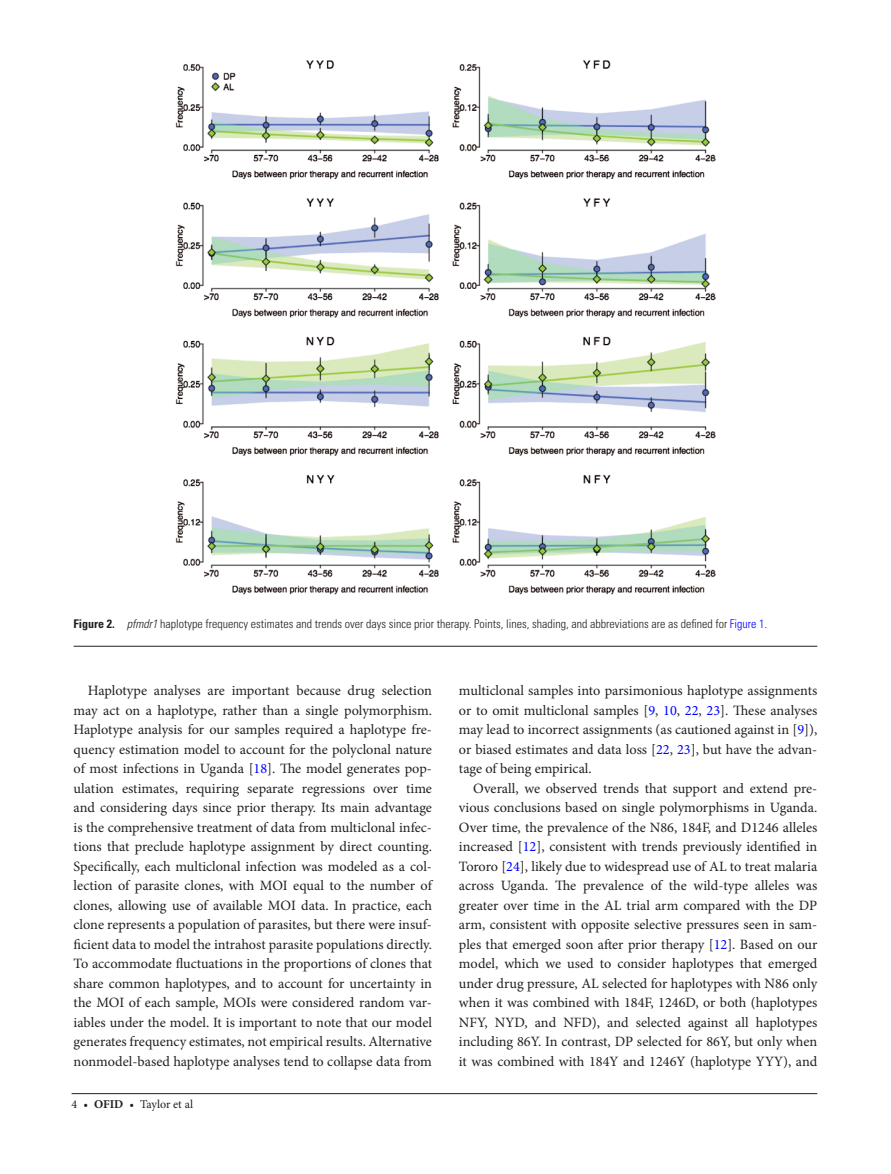
<style>
.page{position:relative;width:891px;height:1174px;background:#fff}
.page>*{position:absolute;margin:0;border:0;box-sizing:border-box;transform-origin:0 0}
.t1{font:14.25px/19.5px "Minion Pro";color:#231f20;text-align:justify}
.t2{font:300 condensed 12px "Univers LT Std";color:#231f20}
.t3{font:12px "Minion Pro";color:#231f20}
.s1{font-weight:700}
.s2{font-style:italic}
.s3{color:#00f}
</style>
<div class="page">
<hr style="left:72px;top:1093px;width:745px;height:1px;background:#231f20">
<hr style="left:74px;top:646px;width:743px;height:1px;background:#231f20">
<img style="left:176px;top:60px;width:539px;height:534px">
<p class="t2" style="left:74px;top:616px;width:695px"><span class="s1">Figure 2.</span> <span class="s2">pfmdr1</span> haplotype frequency estimates and trends over days since prior therapy. Points, lines, shading, and abbreviations are as defined for <span class="s3">Figure 1</span>.</p>
<p class="t1" style="left:74px;top:681px;width:360px;text-indent:14px">Haplotype analyses are important because drug selection may act on a haplotype, rather than a single polymorphism.<br>Haplotype analysis for our samples required a haplotype fre&shy;quency estimation model to account for the polyclonal nature of most infections in Uganda [<span class="s3">18</span>]. The model generates pop&shy;ulation estimates, requiring separate regressions over time and considering days since prior therapy. Its main advantage is the comprehensive treatment of data from multiclonal infec&shy;tions that preclude haplotype assignment by direct counting.<br>Specifically, each multiclonal infection was modeled as a col&shy;lection of parasite clones, with MOI equal to the number of clones, allowing use of available MOI data. In practice, each clone represents a population of parasites, but there were insuf&shy;ficient data to model the intrahost parasite populations directly.<br>To accommodate fluctuations in the proportions of clones that share common haplotypes, and to account for uncertainty in the MOI of each sample, MOIs were considered random var&shy;iables under the model. It is important to note that our model generates frequency estimates, not empirical results. Alternative nonmodel-based haplotype analyses tend to collapse data from</p>
<p class="t1" style="left:459px;top:681px;width:360px">multiclonal samples into parsimonious haplotype assignments or to omit multiclonal samples [<span class="s3">9</span>, <span class="s3">10</span>, <span class="s3">22</span>, <span class="s3">23</span>]. These analyses may lead to incorrect assignments (as cautioned against in [<span class="s3">9</span>]), or biased estimates and data loss [<span class="s3">22</span>, <span class="s3">23</span>], but have the advan&shy;tage of being empirical.</p>
<p class="t1" style="left:459px;top:778px;width:360px;text-indent:14px">Overall, we observed trends that support and extend pre&shy;vious conclusions based on single polymorphisms in Uganda.<br>Over time, the prevalence of the N86, 184F, and D1246 alleles increased [<span class="s3">12</span>], consistent with trends previously identified in Tororo [<span class="s3">24</span>], likely due to widespread use of AL to treat malaria across Uganda. The prevalence of the wild-type alleles was greater over time in the AL trial arm compared with the DP arm, consistent with opposite selective pressures seen in sam&shy;ples that emerged soon after prior therapy [<span class="s3">12</span>]. Based on our model, which we used to consider haplotypes that emerged under drug pressure, AL selected for haplotypes with N86 only when it was combined with 184F, 1246D, or both (haplotypes NFY, NYD, and NFD), and selected against all haplotypes including 86Y. In contrast, DP selected for 86Y, but only when it was combined with 184Y and 1246Y (haplotype YYY), and</p>
<p class="t3" style="left:72px;top:1096px;width:123px">4 • <span class="s1">OFID</span> • Taylor et al</p>
</div>
